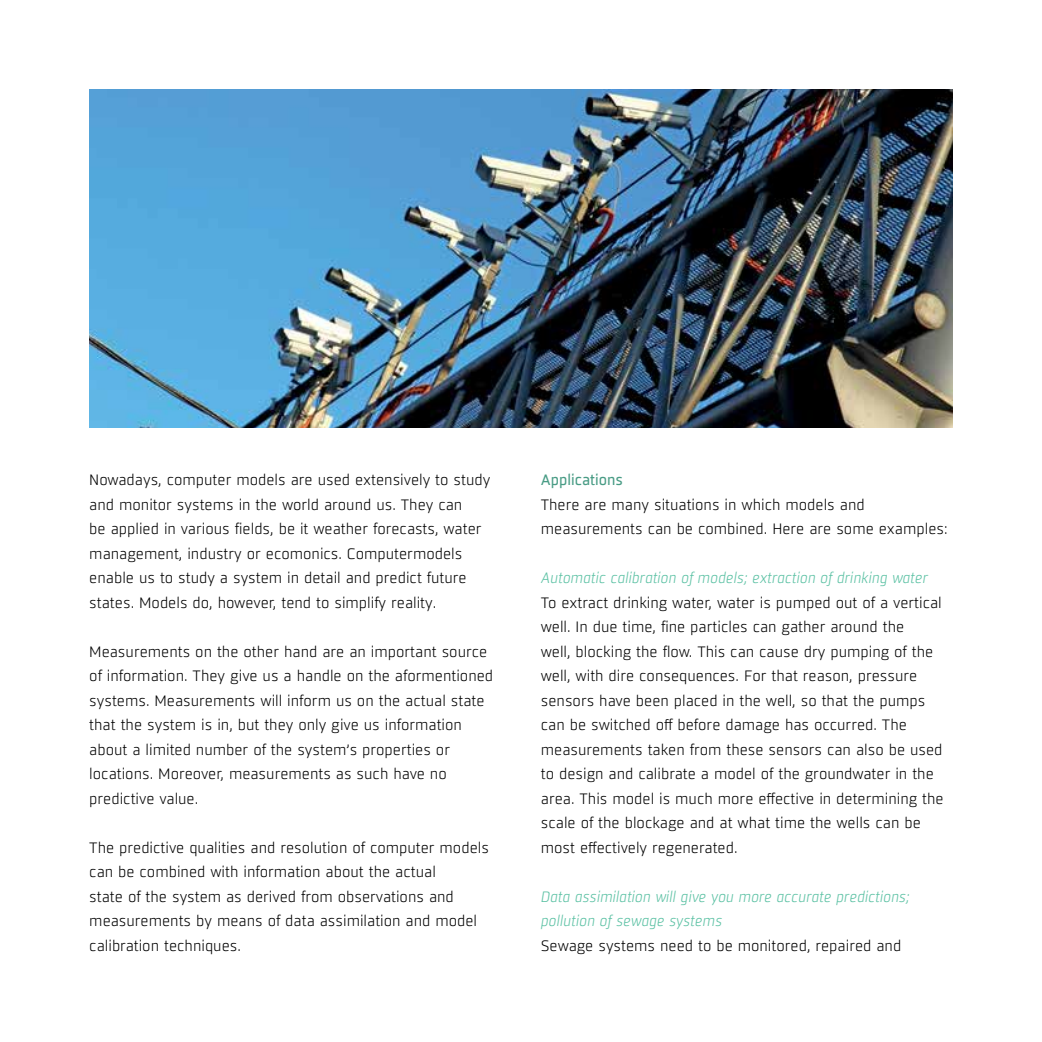
<style>
.page{position:relative;width:1042px;height:1042px;background:#fff}
.page>*{position:absolute;margin:0;border:0;box-sizing:border-box;transform-origin:0 0}
.t1{font:300 14.88px/24.5px "Sisco";color:#000}
.t2{font:italic 300 14.88px/24.5px "Sisco";color:#5ec2a5}
.t3{font:14.88px "Sisco";color:#499c85}
</style>
<div class="page">
<img style="left:89px;top:89px;width:863px;height:338px">
<p class="t1" style="left:89px;top:468px;width:402px">Nowadays, computer models are used extensively to study and monitor systems in the world around us. They can<br>be applied in various fields, be it weather forecasts, water management, industry or ecomonics. Computermodels enable us to study a system in detail and predict future states. Models do, however, tend to simplify reality.</p>
<p class="t1" style="left:89px;top:639px;width:405px">Measurements on the other hand are an important source of information. They give us a handle on the aformentioned systems. Measurements will inform us on the actual state that the system is in, but they only give us information about a limited number of the system’s properties or locations. Moreover, measurements as such have no predictive value.</p>
<p class="t1" style="left:89px;top:835px;width:401px">The predictive qualities and resolution of computer models can be combined with information about the actual<br>state of the system as derived from observations and measurements by means of data assimilation and model calibration techniques.</p>
<p class="t3" style="left:541px;top:470px;width:84px">Applications</p>
<p class="t1" style="left:541px;top:492px;width:408px">There are many situations in which models and measurements can be combined. Here are some examples:</p>
<p class="t2" style="left:541px;top:566px;width:389px">Automatic calibration of models; extraction of drinking water</p>
<p class="t1" style="left:541px;top:590px;width:404px">To extract drinking water, water is pumped out of a vertical well. In due time, fine particles can gather around the<br>well, blocking the flow. This can cause dry pumping of the well, with dire consequences. For that reason, pressure sensors have been placed in the well, so that the pumps can be switched off before damage has occurred. The measurements taken from these sensors can also be used to design and calibrate a model of the groundwater in the area. This model is much more effective in determining the scale of the blockage and at what time the wells can be most effectively regenerated.</p>
<p class="t2" style="left:541px;top:884px;width:370px">Data assimilation will give you more accurate predictions; pollution of sewage systems</p>
<p class="t1" style="left:541px;top:933px;width:362px">Sewage systems need to be monitored, repaired and</p>
</div>
